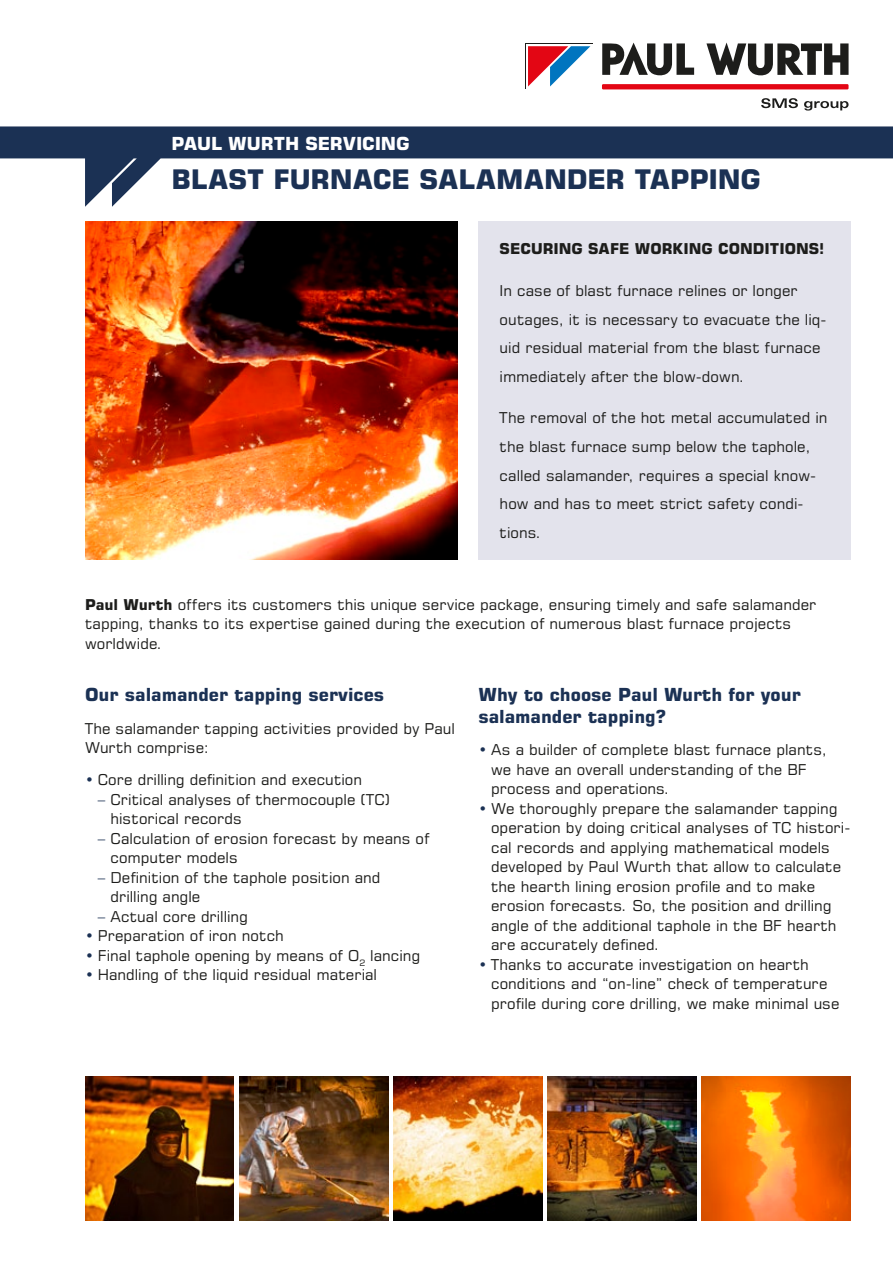
<style>
.page{position:relative;width:893px;height:1263px;background:#fff}
.page>*{position:absolute;margin:0;border:0;box-sizing:border-box;transform-origin:0 0}
.t1{font:700 27px "Square 721 BT";letter-spacing:-.005em;color:#1b3154}
.t2{font:700 18px/21.6px "Square 721 BT";color:#1b3154}
.t3{font:700 18px "Square 721 BT";letter-spacing:-.01em;color:#fff}
.t4{font:15px/19.5px "Square 721 BT";color:#1d1d1b}
.t5{font:700 15px "Square 721 BT";color:#1d1d1b}
.s1{font-weight:700}
.s2{color:#1b3154}
</style>
<div class="page">
<svg style="left:761px;top:98px;width:37px;height:10px"></svg>
<svg style="left:804px;top:101px;width:44px;height:10px"></svg>
<div style="left:602px;top:84px;width:246px;height:5px;background:#e30614"></div>
<svg style="left:706px;top:43px;width:142px;height:33px"></svg>
<svg style="left:602px;top:43px;width:92px;height:33px"></svg>
<svg style="left:525px;top:43px;width:68px;height:46px"></svg>
<div style="left:526px;top:44px;width:66px;height:44px;background:#fff"></div>
<svg style="left:528px;top:46px;width:62px;height:40px"></svg>
<svg style="left:0;top:126px;width:893px;height:81px"></svg>
<img style="left:85px;top:221px;width:372px;height:338px">
<div style="left:478px;top:221px;width:372px;height:338px;background:#e3e3ec"></div>
<img style="left:702px;top:1076px;width:148px;height:144px">
<img style="left:239px;top:1076px;width:149px;height:144px">
<img style="left:393px;top:1076px;width:149px;height:144px">
<img style="left:547px;top:1076px;width:149px;height:144px">
<img style="left:85px;top:1076px;width:149px;height:144px">
<p class="t3" style="left:171px;top:132px;width:240px">Paul Wurth Servicing</p>
<h1 class="t1" style="left:171px;top:163px;width:139px">BLAST FURNACE</h1>
<h1 class="t1" style="left:419px;top:163px;width:39px">SALA</h1>
<h1 class="t1" style="left:496px;top:163px;width:230px">MANDER TAPPING</h1>
<p class="t5" style="left:500px;top:240px;width:326px">Securing safe working conditions!</p>
<p class="t4" style="left:500px;top:276px;width:328px;line-height:28.7px">In case of blast furnace relines or longer outages, it is necessary to evacuate the liq&shy;uid residual material from the blast furnace immediately after the blow-down.</p>
<p class="t4" style="left:500px;top:403px;width:329px;line-height:28.7px">The removal of the hot metal accumulated in the blast furnace sump below the taphole, called salamander, requires a special know&shy;how and has to meet strict safety condi&shy;tions.</p>
<p class="t4" style="left:85px;top:594px;width:733px"><span class="s1">Paul Wurth</span> offers its customers this unique service package, ensuring timely and safe salamander tapping, thanks to its expertise gained during the execution of numerous blast furnace projects worldwide.</p>
<p class="t2" style="left:85px;top:684px;width:301px">Our salamander tapping services</p>
<p class="t4" style="left:85px;top:718px;width:371px">The salamander tapping activities provided by Paul<br>Wurth comprise:</p>
<p class="t4" style="left:85px;top:770px;width:279px"><span class="s2">•</span> Core drilling definition and execution</p>
<p class="t4" style="left:111px;top:789px;width:281px;text-indent:-13px"><span class="s2">–</span> Critical analyses of thermocouple (TC) historical records</p>
<p class="t4" style="left:111px;top:828px;width:320px;text-indent:-13px"><span class="s2">–</span> Calculation of erosion forecast by means of computer models</p>
<p class="t4" style="left:111px;top:867px;width:271px;text-indent:-13px"><span class="s2">–</span> Definition of the taphole position and drilling angle</p>
<p class="t4" style="left:98px;top:906px;width:152px"><span class="s2">–</span> Actual core drilling</p>
<p class="t4" style="left:85px;top:926px;width:200px"><span class="s2">•</span> Preparation of iron notch</p>
<p class="t4" style="left:85px;top:945px;width:337px"><span class="s2">•</span> Final taphole opening by means of O<sub>2</sub> lancing</p>
<p class="t4" style="left:85px;top:965px;width:294px"><span class="s2">•</span> Handling of the liquid residual material</p>
<p class="t2" style="left:478px;top:684px;width:324px">Why to choose Paul Wurth for your salamander tapping?</p>
<p class="t4" style="left:491px;top:740px;width:337px;text-indent:-13px"><span class="s2">•</span> As a builder of complete blast furnace plants, we have an overall understanding of the BF process and operations.</p>
<p class="t4" style="left:491px;top:798px;width:361px;text-indent:-13px"><span class="s2">•</span> We thoroughly prepare the salamander tapping operation by doing critical analyses of TC histori&shy;cal records and applying mathematical models developed by Paul Wurth that allow to calculate the hearth lining erosion profile and to make erosion forecasts. So, the position and drilling angle of the additional taphole in the BF hearth are accurately defined.</p>
<p class="t4" style="left:491px;top:954px;width:350px;text-indent:-13px"><span class="s2">•</span> Thanks to accurate investigation on hearth conditions and “on-line” check of temperature profile during core drilling, we make minimal use</p>
</div>
